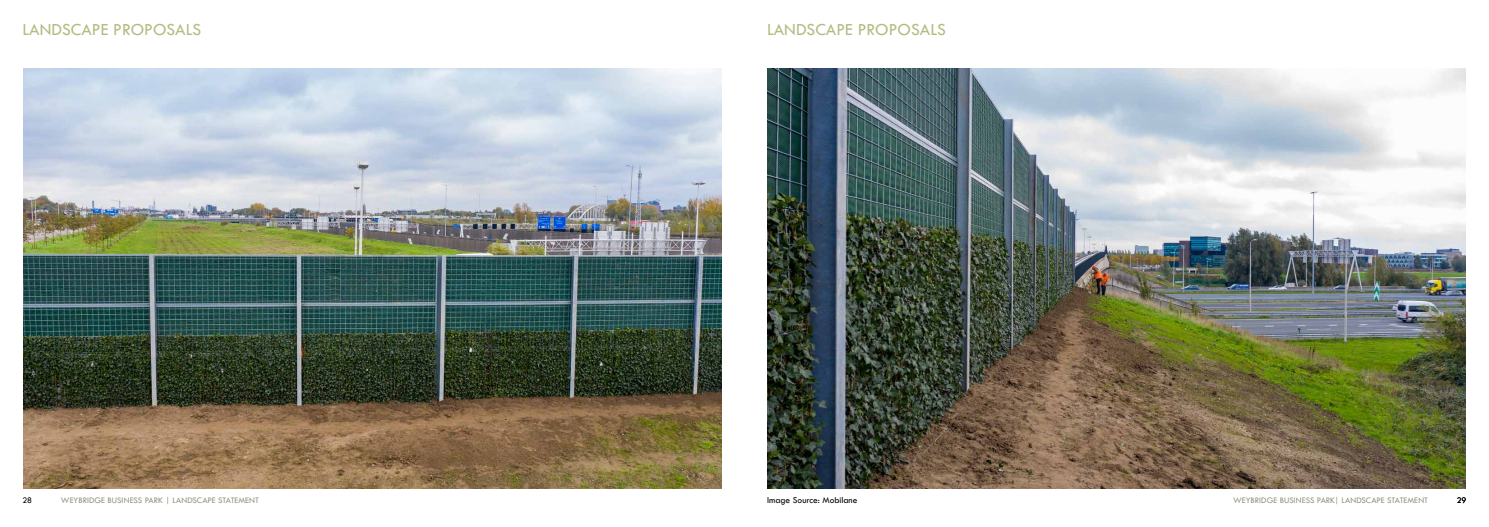
<style>
.page{position:relative;width:1489px;height:527px;background:#fff}
.page>*{position:absolute;margin:0;border:0;box-sizing:border-box;transform-origin:0 0}
.t1{font:17.5px "Tw Cen";color:#b5ba80}
.t2{font:9.38px "Tw Cen";color:#000}
.t3{font:8.75px "Tw Cen";color:#919182}
.t4{font:8.75px "Tw Cen";color:#000}
</style>
<div class="page">
<img style="left:23px;top:68px;width:698px;height:419px">
<img style="left:767px;top:68px;width:698px;height:419px">
<h1 class="t1" style="left:22px;top:19px;width:180px">LANDSCAPE PROPOSALS</h1>
<h1 class="t1" style="left:767px;top:19px;width:180px">LANDSCAPE PROPOSALS</h1>
<p class="t4" style="left:23px;top:494px;width:11px">28</p>
<p class="t3" style="left:61px;top:494px;width:199px">WEYBRIDGE BUSINESS PARK | LANDSCAPE STATEMENT</p>
<p class="t4" style="left:1456px;top:494px;width:11px">29</p>
<p class="t2" style="left:767px;top:494px;width:92px">Image Source: Mobilane</p>
<p class="t3" style="left:1233px;top:494px;width:196px">WEYBRIDGE BUSINESS PARK| LANDSCAPE STATEMENT</p>
</div>
